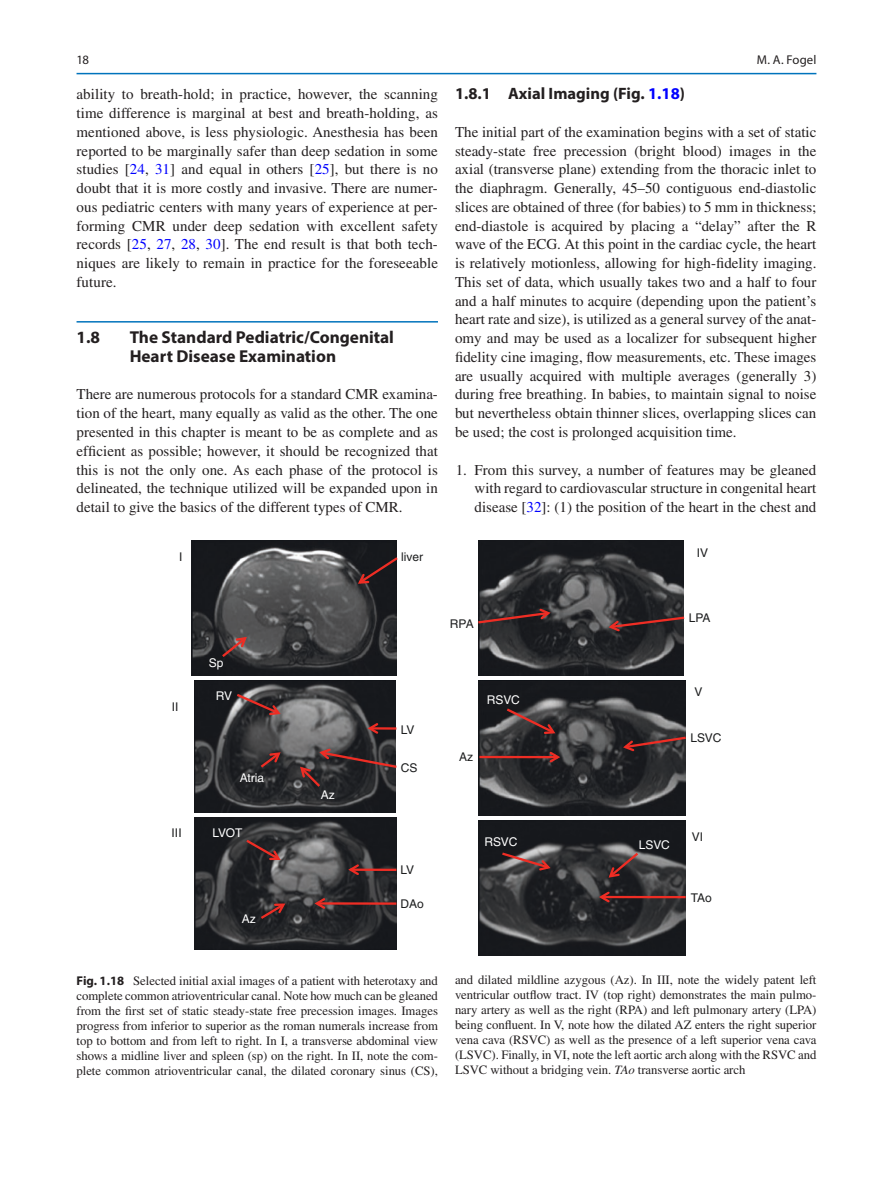
<style>
.page{position:relative;width:893px;height:1187px;background:#fff}
.page>*{position:absolute;margin:0;border:0;box-sizing:border-box;transform-origin:0 0}
._1_hd{font:700 17.25px/18.8px "Myriad Pro";color:#231f20}
._2_hd{font:700 16.5px "Myriad Pro";color:#231f20}
.Text_flush{font:15px/18.8px "Times LT Std";color:#231f20;text-align:justify}
.Text{font:15px/18.8px "Times LT Std";letter-spacing:.005em;color:#231f20;text-align:justify}
.t1{font:12.75px/15px "Times LT Std";letter-spacing:-.005em;color:#231f20;text-align:justify}
.t2{font:12.75px "Myriad Pro";letter-spacing:.01em;color:#231f20}
.t3{font:12px "Helvetica 18";color:#1d1e1f}
.t4{font:12px "Helvetica 18";letter-spacing:-.01em;color:#fff}
.s1{color:#00f}
.s2{font-family:"Myriad Pro";font-weight:700}
.s3{font-style:italic}
</style>
<div class="page">
<hr style="left:77px;top:321px;width:361px;height:1px;background:#0073bc">
<img style="left:191px;top:541px;width:206px;height:134px">
<img style="left:194px;top:680px;width:202px;height:132px">
<img style="left:194px;top:817px;width:202px;height:132px">
<img style="left:479px;top:540px;width:205px;height:135px">
<img style="left:479px;top:680px;width:207px;height:135px">
<img style="left:479px;top:820px;width:207px;height:135px">
<svg style="left:356px;top:555px;width:42px;height:30px"></svg>
<svg style="left:234px;top:691px;width:49px;height:25px"></svg>
<hr style="left:370px;top:727px;width:26px;height:2px;background:#ee2d24">
<svg style="left:365px;top:721px;width:15px;height:14px"></svg>
<svg style="left:258px;top:750px;width:24px;height:19px"></svg>
<svg style="left:220px;top:635px;width:29px;height:24px"></svg>
<hr style="left:351px;top:868px;width:45px;height:2px;background:#ee2d24">
<svg style="left:346px;top:862px;width:15px;height:15px"></svg>
<hr style="left:317px;top:902px;width:79px;height:2px;background:#ee2d24">
<svg style="left:312px;top:896px;width:15px;height:14px"></svg>
<svg style="left:258px;top:901px;width:29px;height:20px"></svg>
<svg style="left:244px;top:837px;width:39px;height:25px"></svg>
<svg style="left:478px;top:606px;width:75px;height:19px"></svg>
<svg style="left:606px;top:615px;width:79px;height:18px"></svg>
<hr style="left:479px;top:755px;width:79px;height:3px;background:#ee2d24">
<svg style="left:547px;top:749px;width:15px;height:15px"></svg>
<hr style="left:601px;top:895px;width:85px;height:3px;background:#ee2d24">
<svg style="left:597px;top:889px;width:15px;height:15px"></svg>
<svg style="left:607px;top:850px;width:34px;height:29px"></svg>
<svg style="left:298px;top:746px;width:99px;height:43px;background:#413536"></svg>
<svg style="left:504px;top:706px;width:53px;height:29px;background:#544142"></svg>
<svg style="left:621px;top:735px;width:65px;height:18px"></svg>
<svg style="left:500px;top:850px;width:53px;height:22px"></svg>
<hr style="left:77px;top:73px;width:739px;height:1px;background:#0073bc">
<p class="t2" style="left:77px;top:52px;width:14px">18</p>
<p class="Text" style="left:77px;top:85px;width:363px">ability to breath-hold; in practice, however, the scanning time difference is marginal at best and breath-holding, as mentioned above, is less physiologic. Anesthesia has been reported to be marginally safer than deep sedation in some studies [<span class="s1">24</span>, <span class="s1">31</span>] and equal in others [<span class="s1">25</span>], but there is no doubt that it is more costly and invasive. There are numer&shy;ous pediatric centers with many years of experience at per&shy;forming CMR under deep sedation with excellent safety records [<span class="s1">25</span>, <span class="s1">27</span>, <span class="s1">28</span>, <span class="s1">30</span>]. The end result is that both tech&shy;niques are likely to remain in practice for the foreseeable future.</p>
<h2 class="_1_hd" style="left:77px;top:327px;width:25px">1.8</h2>
<h2 class="_1_hd" style="left:130px;top:327px;width:266px">The Standard Pediatric/Congenital<br>Heart Disease Examination</h2>
<p class="Text_flush" style="left:77px;top:385px;width:363px">There are numerous protocols for a standard CMR examina&shy;tion of the heart, many equally as valid as the other. The one presented in this chapter is meant to be as complete and as efficient as possible; however, it should be recognized that this is not the only one. As each phase of the protocol is delineated, the technique utilized will be expanded upon in detail to give the basics of the different types of CMR.</p>
<p class="t3" style="left:179px;top:550px;width:5px">I</p>
<p class="t3" style="left:401px;top:550px;width:23px">liver</p>
<p class="t2" style="left:757px;top:52px;width:61px">M. A. Fogel</p>
<h3 class="_2_hd" style="left:455px;top:83px;width:232px">1.8.1 Axial Imaging (Fig. <span class="s1">1.18</span>)</h3>
<p class="Text_flush" style="left:455px;top:122px;width:363px">The initial part of the examination begins with a set of static steady-state free precession (bright blood) images in the axial (transverse plane) extending from the thoracic inlet to the diaphragm. Generally, 45–50 contiguous end-diastolic slices are obtained of three (for babies) to 5 mm in thickness; end-diastole is acquired by placing a “delay” after the R wave of the ECG. At this point in the cardiac cycle, the heart is relatively motionless, allowing for high-fidelity imaging.<br>This set of data, which usually takes two and a half to four and a half minutes to acquire (depending upon the patient’s heart rate and size), is utilized as a general survey of the anat&shy;omy and may be used as a localizer for subsequent higher fidelity cine imaging, flow measurements, etc. These images are usually acquired with multiple averages (generally 3) during free breathing. In babies, to maintain signal to noise but nevertheless obtain thinner slices, overlapping slices can be used; the cost is prolonged acquisition time.</p>
<p class="Text_flush" style="left:474px;top:460px;width:343px;text-indent:-19px">1. From this survey, a number of features may be gleaned with regard to cardiovascular structure in congenital heart disease [<span class="s1">32</span>]: (1) the position of the heart in the chest and</p>
<p class="t3" style="left:697px;top:545px;width:13px">IV</p>
<p class="t3" style="left:172px;top:699px;width:8px">II</p>
<p class="t3" style="left:172px;top:826px;width:12px">III</p>
<p class="t4" style="left:209px;top:655px;width:16px">Sp</p>
<p class="t4" style="left:216px;top:688px;width:18px">RV</p>
<p class="t4" style="left:240px;top:771px;width:26px">Atria</p>
<p class="t4" style="left:212px;top:825px;width:31px">LVOT</p>
<p class="t4" style="left:242px;top:912px;width:16px">Az</p>
<p class="t4" style="left:321px;top:787px;width:16px">Az</p>
<p class="t3" style="left:401px;top:722px;width:15px">LV</p>
<p class="t3" style="left:401px;top:760px;width:18px">CS</p>
<p class="t3" style="left:401px;top:863px;width:15px">LV</p>
<p class="t3" style="left:401px;top:897px;width:25px">DAo</p>
<p class="t3" style="left:450px;top:617px;width:25px">RPA</p>
<p class="t4" style="left:487px;top:692px;width:34px">RSVC</p>
<p class="t3" style="left:459px;top:749px;width:16px">Az</p>
<p class="t4" style="left:485px;top:834px;width:34px">RSVC</p>
<p class="t3" style="left:689px;top:611px;width:23px">LPA</p>
<p class="t3" style="left:694px;top:685px;width:10px">V</p>
<p class="t3" style="left:690px;top:731px;width:32px">LSVC</p>
<p class="t4" style="left:639px;top:837px;width:32px">LSVC</p>
<p class="t3" style="left:692px;top:829px;width:13px">VI</p>
<p class="t3" style="left:691px;top:890px;width:23px">TAo</p>
<p class="t1" style="left:77px;top:972px;width:363px"><span class="s2">Fig. 1.18</span> Selected initial axial images of a patient with heterotaxy and complete common atrioventricular canal. Note how much can be gleaned from the first set of static steady-state free precession images. Images progress from inferior to superior as the roman numerals increase from top to bottom and from left to right. In I, a transverse abdominal view shows a midline liver and spleen (sp) on the right. In II, note the com&shy;plete common atrioventricular canal, the dilated coronary sinus (CS),</p>
<p class="t1" style="left:455px;top:971px;width:363px">and dilated mildline azygous (Az). In III, note the widely patent left ventricular outflow tract. IV (top right) demonstrates the main pulmo&shy;nary artery as well as the right (RPA) and left pulmonary artery (LPA) being confluent. In V, note how the dilated AZ enters the right superior vena cava (RSVC) as well as the presence of a left superior vena cava (LSVC). Finally, in VI, note the left aortic arch along with the RSVC and LSVC without a bridging vein. <span class="s3">TAo</span> transverse aortic arch</p>
</div>
